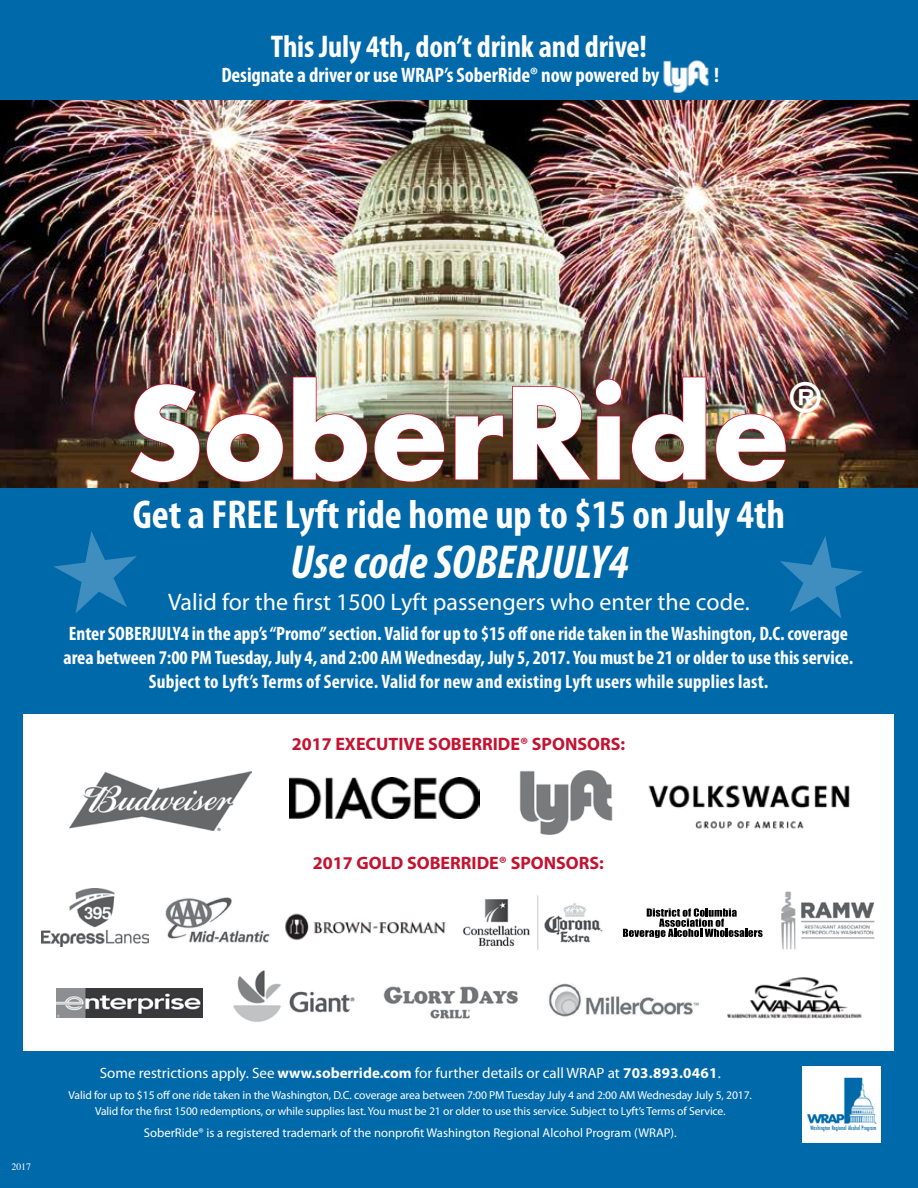
<style>
.page{position:relative;width:918px;height:1188px;background:#fff}
.page>*{position:absolute;margin:0;border:0;box-sizing:border-box;transform-origin:0 0}
.t1{font:700 123px "Futura Std";letter-spacing:.01em;color:#fff}
.t2{font:italic 700 condensed 48px "Myriad Pro";color:#fff}
.t3{font:700 condensed 40.5px "Myriad Pro";color:#fff}
.t4{font:700 39px "Futura Std";color:#fff}
.t5{font:700 condensed 31.5px "Myriad Pro";letter-spacing:-.005em;color:#fff}
.t6{font:24px "Myriad Pro";color:#fff}
.t7{font:700 condensed 21px "Myriad Pro";letter-spacing:-.005em;color:#fff}
.t8{font:700 condensed 19.5px/24px "Myriad Pro";letter-spacing:-.005em;color:#fff;text-align:center}
.t9{font:700 18px "Myriad Pro";color:#c41230}
.t10{font:15px "Myriad Pro";color:#fff}
.t11{font:12.75px "Myriad Pro";color:#fff}
.t12{font:11.7px/16.5px "Myriad Pro";letter-spacing:-.01em;color:#fff;text-align:center}
.t13{font:9.75px "Times";color:#fff}
.t14{font:500 condensed 5.85px "Futura";letter-spacing:.01em;color:#0069aa;scale:.9 1}
.s1{font-weight:700}
</style>
<div class="page">
<img style="left:0;top:99px;width:918px;height:389px">
<div style="left:0;top:488px;width:918px;height:700px;background:#0069aa"></div>
<img style="left:129px;top:383px;width:155px;height:100px">
<img style="left:292px;top:376px;width:154px;height:107px">
<svg style="left:454px;top:414px;width:50px;height:67px;background:#57311e"></svg>
<img style="left:511px;top:378px;width:112px;height:103px">
<img style="left:631px;top:376px;width:76px;height:107px">
<img style="left:715px;top:413px;width:72px;height:70px">
<div style="left:0;top:0;width:918px;height:99px;background:#0069aa"></div>
<div style="left:24px;top:714px;width:870px;height:337px;background:#fff"></div>
<img style="left:519px;top:770px;width:94px;height:65px">
<img style="left:648px;top:785px;width:202px;height:44px">
<img style="left:290px;top:778px;width:190px;height:41px">
<img style="left:781px;top:891px;width:94px;height:59px">
<img style="left:549px;top:983px;width:150px;height:34px">
<img style="left:233px;top:970px;width:122px;height:52px">
<img style="left:56px;top:988px;width:146px;height:30px">
<img style="left:165px;top:898px;width:105px;height:45px">
<svg style="left:623px;top:908px;width:140px;height:30px"></svg>
<img style="left:462px;top:895px;width:141px;height:55px">
<img style="left:70px;top:771px;width:181px;height:59px">
<img style="left:383px;top:986px;width:135px;height:33px">
<img style="left:285px;top:913px;width:161px;height:28px">
<img style="left:42px;top:889px;width:106px;height:57px">
<img style="left:727px;top:977px;width:135px;height:42px">
<img style="left:663px;top:60px;width:46px;height:33px">
<div style="left:802px;top:1067px;width:79px;height:76px;background:#fff"></div>
<img style="left:807px;top:1077px;width:70px;height:47px">
<svg style="left:780px;top:536px;width:83px;height:82px"></svg>
<svg style="left:54px;top:531px;width:83px;height:82px"></svg>
<h3 class="t5" style="left:271px;top:29px;width:378px">This July 4th, don’t drink and drive!</h3>
<p class="t7" style="left:221px;top:63px;width:439px">Designate a driver or use WRAP’s SoberRide® now powered by</p>
<p class="t7" style="left:714px;top:63px;width:6px">!</p>
<h1 class="t1" style="left:127px;top:352px;width:663px">SoberRide</h1>
<h3 class="t4" style="left:790px;top:371px;width:33px">®</h3>
<h3 class="t3" style="left:133px;top:493px;width:654px">Get a FREE Lyft ride home up to $15 on July 4th</h3>
<h2 class="t2" style="left:290px;top:536px;width:340px">Use code SOBERJULY4</h2>
<p class="t6" style="left:168px;top:589px;width:583px">Valid for the first 1500 Lyft passengers who enter the code.</p>
<p class="t8" style="left:64px;top:622px;width:791px">Enter SOBERJULY4 in the app’s “Promo” section. Valid for up to $15 off one ride taken in the Washington, D.C. coverage area between 7:00 PM Tuesday, July 4, and 2:00 AM Wednesday, July 5, 2017. You must be 21 or older to use this service.<br>Subject to Lyft’s Terms of Service. Valid for new and existing Lyft users while supplies last.</p>
<p class="t9" style="left:292px;top:734px;width:335px">2017 EXECUTIVE SOBERRIDE® SPONSORS:</p>
<p class="t9" style="left:313px;top:853px;width:292px">2017 GOLD SOBERRIDE® SPONSORS:</p>
<p class="t13" style="left:12px;top:1157px;width:21px">2017</p>
<p class="t10" style="left:100px;top:1065px;width:622px">Some restrictions apply. See <span class="s1">www.soberride.com</span> for further details or call WRAP at <span class="s1">703.893.0461</span>.</p>
<p class="t12" style="left:69px;top:1087px;width:685px">Valid for up to $15 off one ride taken in the Washington, D.C. coverage area between 7:00 PM Tuesday July 4 and 2:00 AM Wednesday July 5, 2017.<br>Valid for the first 1500 redemptions, or while supplies last. You must be 21 or older to use this service. Subject to Lyft’s Terms of Service.</p>
<p class="t11" style="left:144px;top:1126px;width:535px">SoberRide® is a registered trademark of the nonprofit Washington Regional Alcohol Program (WRAP).</p>
<p class="t14" style="left:811px;top:1124px;width:75px">Washington Regional Alcohol Program</p>
</div>
